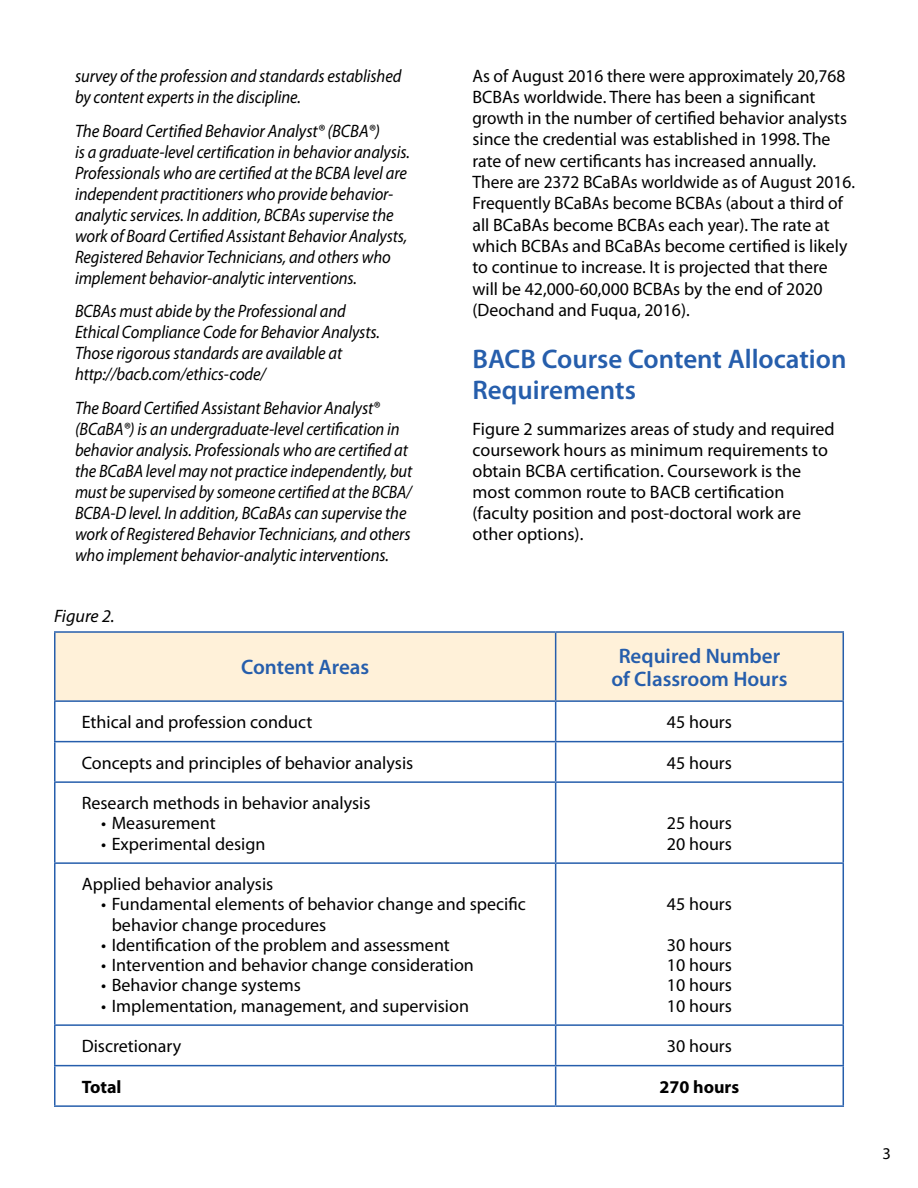
<style>
.page{position:relative;width:918px;height:1188px;background:#fff}
.page>*{position:absolute;margin:0;border:0;box-sizing:border-box;transform-origin:0 0}
.Heading_-_Level_1{font:600 27px/31.5px "Myriad Pro";color:#265eac}
.Table_Header{font:600 21px/22.5px "Myriad Pro";color:#265eac;text-align:center}
.Text_-_Level_1{font:18px/21.3px "Myriad Pro";color:#000}
.Indented-Italisized{font:italic 18px/21px "Myriad Pro";letter-spacing:-.005em;color:#000;scale:.92 1}
.Indented-Italisized-2{font:italic 18px/21px "Myriad Pro";letter-spacing:-.005em;color:#000;scale:.94 1}
.Table_Bullet_-_Level{font:18px/20.2px "Myriad Pro";color:#000}
.TABLE_-_Level_1_Text{font:18px "Myriad Pro";color:#000}
.TABLE_-_Level_1_Text-2{font:700 18px "Myriad Pro";color:#000}
.Figure_Title{font:italic 18px "Myriad Pro";color:#000}
.t1{font:16.5px "Myriad Pro";color:#000}
</style>
<div class="page">
<div style="left:56px;top:633px;width:787px;height:67px;background:#fff1d9"></div>
<svg style="left:56px;top:702px;width:787px;height:403px"></svg>
<hr style="left:843px;top:633px;width:1px;height:67px;background:#265eac">
<hr style="left:843px;top:702px;width:1px;height:39px;background:#265eac">
<hr style="left:843px;top:742px;width:1px;height:39px;background:#265eac">
<hr style="left:843px;top:783px;width:1px;height:79px;background:#265eac">
<hr style="left:843px;top:864px;width:1px;height:160px;background:#265eac">
<hr style="left:843px;top:1026px;width:1px;height:39px;background:#265eac">
<hr style="left:843px;top:1066px;width:1px;height:39px;background:#265eac">
<hr style="left:54px;top:631px;width:502px;height:2px;background:#265eac">
<hr style="left:54px;top:633px;width:2px;height:67px;background:#265eac">
<hr style="left:556px;top:631px;width:288px;height:2px;background:#265eac">
<hr style="left:555px;top:633px;width:1px;height:67px;background:#265eac">
<hr style="left:54px;top:700px;width:502px;height:2px;background:#265eac">
<hr style="left:54px;top:702px;width:2px;height:39px;background:#265eac">
<hr style="left:556px;top:700px;width:288px;height:2px;background:#265eac">
<hr style="left:555px;top:702px;width:1px;height:39px;background:#265eac">
<hr style="left:54px;top:741px;width:502px;height:1px;background:#265eac">
<hr style="left:54px;top:742px;width:2px;height:39px;background:#265eac">
<hr style="left:556px;top:741px;width:288px;height:1px;background:#265eac">
<hr style="left:555px;top:742px;width:1px;height:39px;background:#265eac">
<hr style="left:54px;top:781px;width:502px;height:2px;background:#265eac">
<hr style="left:54px;top:783px;width:2px;height:79px;background:#265eac">
<hr style="left:556px;top:781px;width:288px;height:2px;background:#265eac">
<hr style="left:555px;top:783px;width:1px;height:79px;background:#265eac">
<hr style="left:54px;top:862px;width:502px;height:2px;background:#265eac">
<hr style="left:54px;top:864px;width:2px;height:160px;background:#265eac">
<hr style="left:556px;top:862px;width:288px;height:2px;background:#265eac">
<hr style="left:555px;top:864px;width:1px;height:160px;background:#265eac">
<hr style="left:54px;top:1024px;width:502px;height:2px;background:#265eac">
<hr style="left:54px;top:1026px;width:2px;height:39px;background:#265eac">
<hr style="left:556px;top:1024px;width:288px;height:2px;background:#265eac">
<hr style="left:555px;top:1026px;width:1px;height:39px;background:#265eac">
<hr style="left:54px;top:1065px;width:502px;height:1px;background:#265eac">
<hr style="left:54px;top:1066px;width:2px;height:39px;background:#265eac">
<hr style="left:556px;top:1065px;width:288px;height:1px;background:#265eac">
<hr style="left:555px;top:1066px;width:1px;height:39px;background:#265eac">
<hr style="left:54px;top:1105px;width:502px;height:2px;background:#265eac">
<hr style="left:556px;top:1105px;width:288px;height:2px;background:#265eac">
<p class="Indented-Italisized" style="left:75px;top:65px;width:356px">survey of the profession and standards established by content experts in the discipline.</p>
<p class="Indented-Italisized-2" style="left:75px;top:120px;width:358px">The Board Certified Behavior Analyst® (BCBA®)<br>is a graduate-level certification in behavior analysis.<br>Professionals who are certified at the BCBA level are independent practitioners who provide behavior&shy;analytic services. In addition, BCBAs supervise the work of Board Certified Assistant Behavior Analysts, Registered Behavior Technicians, and others who implement behavior-analytic interventions.</p>
<p class="Indented-Italisized" style="left:75px;top:301px;width:333px">BCBAs must abide by the Professional and Ethical Compliance Code for Behavior Analysts.<br>Those rigorous standards are available at http://bacb.com/ethics-code/</p>
<p class="Indented-Italisized" style="left:75px;top:398px;width:368px">The Board Certified Assistant Behavior Analyst® (BCaBA®) is an undergraduate-level certification in behavior analysis. Professionals who are certified at the BCaBA level may not practice independently, but must be supervised by someone certified at the BCBA/ BCBA-D level. In addition, BCaBAs can supervise the work of Registered Behavior Technicians, and others who implement behavior-analytic interventions.</p>
<h3 class="Figure_Title" style="left:54px;top:606px;width:62px">Figure 2.</h3>
<p class="Text_-_Level_1" style="left:472px;top:65px;width:384px">As of August 2016 there were approximately 20,768<br>BCBAs worldwide. There has been a significant growth in the number of certified behavior analysts since the credential was established in 1998. The rate of new certificants has increased annually.<br>There are 2372 BCaBAs worldwide as of August 2016.<br>Frequently BCaBAs become BCBAs (about a third of all BCaBAs become BCBAs each year). The rate at which BCBAs and BCaBAs become certified is likely to continue to increase. It is projected that there will be 42,000-60,000 BCBAs by the end of 2020 (Deochand and Fuqua, 2016).</p>
<h2 class="Heading_-_Level_1" style="left:472px;top:343px;width:376px">BACB Course Content Allocation<br>Requirements</h2>
<p class="Text_-_Level_1" style="left:472px;top:418px;width:364px">Figure 2 summarizes areas of study and required coursework hours as minimum requirements to obtain BCBA certification. Coursework is the most common route to BACB certification (faculty position and post-doctoral work are other options).</p>
<p class="Table_Header" style="left:241px;top:656px;width:130px">Content Areas</p>
<p class="Table_Header" style="left:611px;top:645px;width:178px">Required Number of Classroom Hours</p>
<p class="TABLE_-_Level_1_Text" style="left:82px;top:712px;width:232px">Ethical and profession conduct</p>
<p class="TABLE_-_Level_1_Text" style="left:667px;top:712px;width:67px">45 hours</p>
<p class="TABLE_-_Level_1_Text" style="left:82px;top:753px;width:333px">Concepts and principles of behavior analysis</p>
<p class="TABLE_-_Level_1_Text" style="left:667px;top:753px;width:67px">45 hours</p>
<p class="TABLE_-_Level_1_Text" style="left:82px;top:793px;width:290px">Research methods in behavior analysis</p>
<p class="Table_Bullet_-_Level" style="left:101px;top:814px;width:116px">• Measurement</p>
<p class="Table_Bullet_-_Level" style="left:101px;top:834px;width:166px">• Experimental design</p>
<p class="TABLE_-_Level_1_Text" style="left:667px;top:814px;width:67px">25 hours</p>
<p class="TABLE_-_Level_1_Text" style="left:667px;top:834px;width:67px">20 hours</p>
<p class="TABLE_-_Level_1_Text" style="left:82px;top:874px;width:193px">Applied behavior analysis</p>
<p class="Table_Bullet_-_Level" style="left:112px;top:895px;width:416px;text-indent:-10px">• Fundamental elements of behavior change and specific behavior change procedures</p>
<p class="Table_Bullet_-_Level" style="left:101px;top:935px;width:350px">• Identification of the problem and assessment</p>
<p class="Table_Bullet_-_Level" style="left:101px;top:955px;width:374px">• Intervention and behavior change consideration</p>
<p class="Table_Bullet_-_Level" style="left:101px;top:976px;width:201px">• Behavior change systems</p>
<p class="Table_Bullet_-_Level" style="left:101px;top:996px;width:369px">• Implementation, management, and supervision</p>
<p class="TABLE_-_Level_1_Text" style="left:667px;top:895px;width:67px">45 hours</p>
<p class="TABLE_-_Level_1_Text" style="left:667px;top:935px;width:67px">30 hours</p>
<p class="TABLE_-_Level_1_Text" style="left:667px;top:955px;width:67px">10 hours</p>
<p class="TABLE_-_Level_1_Text" style="left:667px;top:976px;width:67px">10 hours</p>
<p class="TABLE_-_Level_1_Text" style="left:667px;top:996px;width:67px">10 hours</p>
<p class="TABLE_-_Level_1_Text" style="left:82px;top:1036px;width:101px">Discretionary</p>
<p class="TABLE_-_Level_1_Text" style="left:667px;top:1036px;width:67px">30 hours</p>
<p class="TABLE_-_Level_1_Text-2" style="left:82px;top:1076px;width:41px">Total</p>
<p class="TABLE_-_Level_1_Text-2" style="left:660px;top:1076px;width:81px">270 hours</p>
<p class="t1" style="left:883px;top:1144px;width:10px">3</p>
</div>
